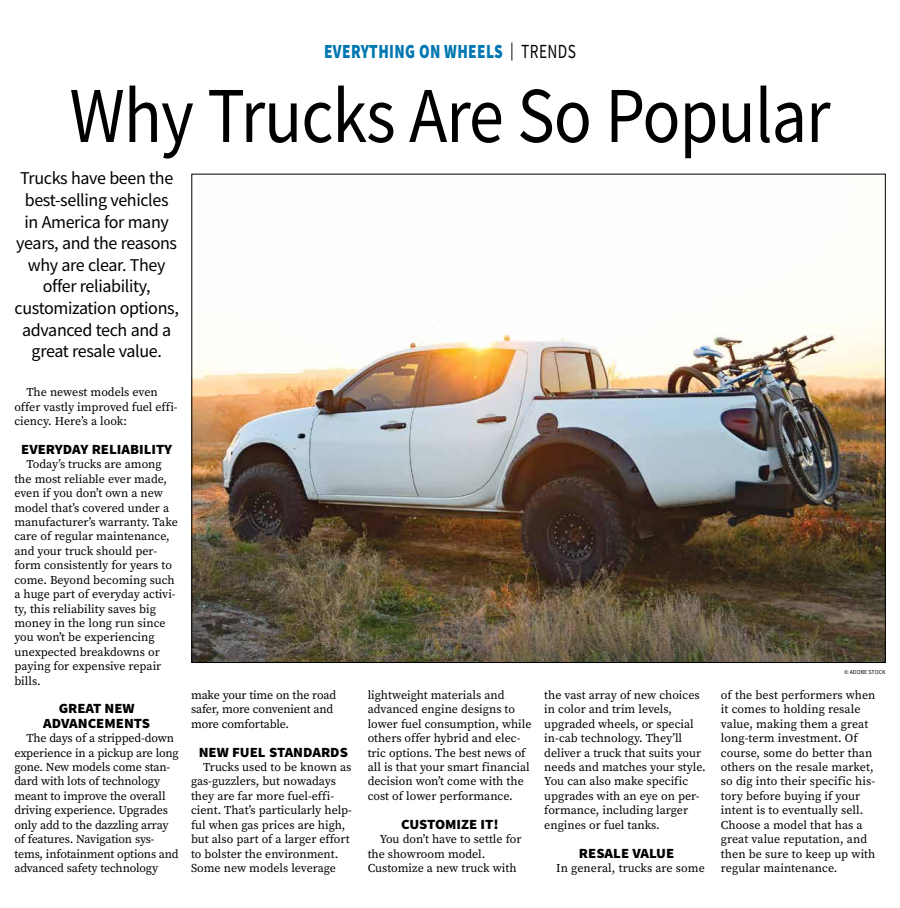
<style>
.page{position:relative;width:900px;height:908px;background:#fff}
.page>*{position:absolute;margin:0;border:0;box-sizing:border-box;transform-origin:0 0}
.t1{font:79.2px "Source Sans Pro";letter-spacing:-.015em;color:#000;scale:.89 1}
.t2{font:900 20px "Source Sans Pro";letter-spacing:.025em;color:#0077b1;scale:.77 1}
.t3{font:18px/21.6px "Source Sans Pro";letter-spacing:-.02em;color:#000;text-align:center}
.t4{font:900 14px/14.4px "Source Sans Pro";color:#000;text-align:center;scale:1.05 1}
.t5{font:12px/14.4px "Source Serif Pro";color:#000}
.t6{font:6px "Source Sans Pro";color:#000}
.s1{font-weight:400;font-size:18px;color:#000}
.s2{font-weight:400;color:#000}
</style>
<div class="page">
<img style="left:194px;top:322px;width:690px;height:338px">
<h2 class="t2" style="left:324px;top:38px;width:329px">EVERYTHING ON WHEELS <span class="s1">|</span> <span class="s2">TRENDS</span></h2>
<h1 class="t1" style="left:69px;top:65px;width:857px">Why Trucks Are So Popular</h1>
<h3 class="t3" style="left:15px;top:167px;width:166px">Trucks have been the best-selling vehicles<br>in America for many years, and the reasons why are clear. They offer reliability, customization options, advanced tech and a great resale value.</h3>
<p class="t5" style="left:14px;top:385px;width:165px;text-indent:12px">The newest models even offer vastly improved fuel effi&shy;ciency. Here’s a look:</p>
<p class="t4" style="left:21px;top:442px;width:145px">EVERYDAY RELIABILITY</p>
<p class="t5" style="left:14px;top:457px;width:165px;text-indent:12px">Today’s trucks are among the most reliable ever made, even if you don’t own a new model that’s covered under a manufacturer’s warranty. Take care of regular maintenance, and your truck should per&shy;form consistently for years to come. Beyond becoming such a huge part of everyday activi&shy;ty, this reliability saves big money in the long run since you won’t be experiencing unexpected breakdowns or paying for expensive repair bills.</p>
<p class="t4" style="left:43px;top:701px;width:103px">GREAT NEW<br>ADVANCEMENTS</p>
<p class="t5" style="left:14px;top:730px;width:166px;text-indent:12px">The days of a stripped-down experience in a pickup are long gone. New models come stan&shy;dard with lots of technology meant to improve the overall driving experience. Upgrades only add to the dazzling array of features. Navigation sys&shy;tems, infotainment options and advanced safety technology</p>
<p class="t5" style="left:191px;top:687px;width:147px">make your time on the road safer, more convenient and more comfortable.</p>
<p class="t4" style="left:199px;top:744px;width:144px">NEW FUEL STANDARDS</p>
<p class="t5" style="left:191px;top:759px;width:162px;text-indent:12px">Trucks used to be known as gas-guzzlers, but nowadays they are far more fuel-effi&shy;cient. That’s particularly help&shy;ful when gas prices are high, but also part of a larger effort to bolster the environment.<br>Some new models leverage</p>
<p class="t5" style="left:368px;top:687px;width:165px">lightweight materials and advanced engine designs to lower fuel consumption, while others offer hybrid and elec&shy;tric options. The best news of all is that your smart financial decision won’t come with the cost of lower performance.</p>
<p class="t4" style="left:401px;top:816px;width:95px">CUSTOMIZE IT!</p>
<p class="t5" style="left:368px;top:831px;width:155px;text-indent:12px">You don’t have to settle for the showroom model.<br>Customize a new truck with</p>
<p class="t5" style="left:544px;top:687px;width:163px">the vast array of new choices in color and trim levels, upgraded wheels, or special in-cab technology. They’ll deliver a truck that suits your needs and matches your style.<br>You can also make specific upgrades with an eye on per&shy;formance, including larger engines or fuel tanks.</p>
<p class="t4" style="left:579px;top:845px;width:92px">RESALE VALUE</p>
<p class="t5" style="left:556px;top:860px;width:150px">In general, trucks are some</p>
<p class="t6" style="left:844px;top:668px;width:43px">© ADOBE STOCK</p>
<p class="t5" style="left:721px;top:687px;width:156px">of the best performers when it comes to holding resale value, making them a great long-term investment. Of course, some do better than others on the resale market, so dig into their specific his&shy;tory before buying if your intent is to eventually sell.<br>Choose a model that has a great value reputation, and then be sure to keep up with regular maintenance.</p>
</div>
